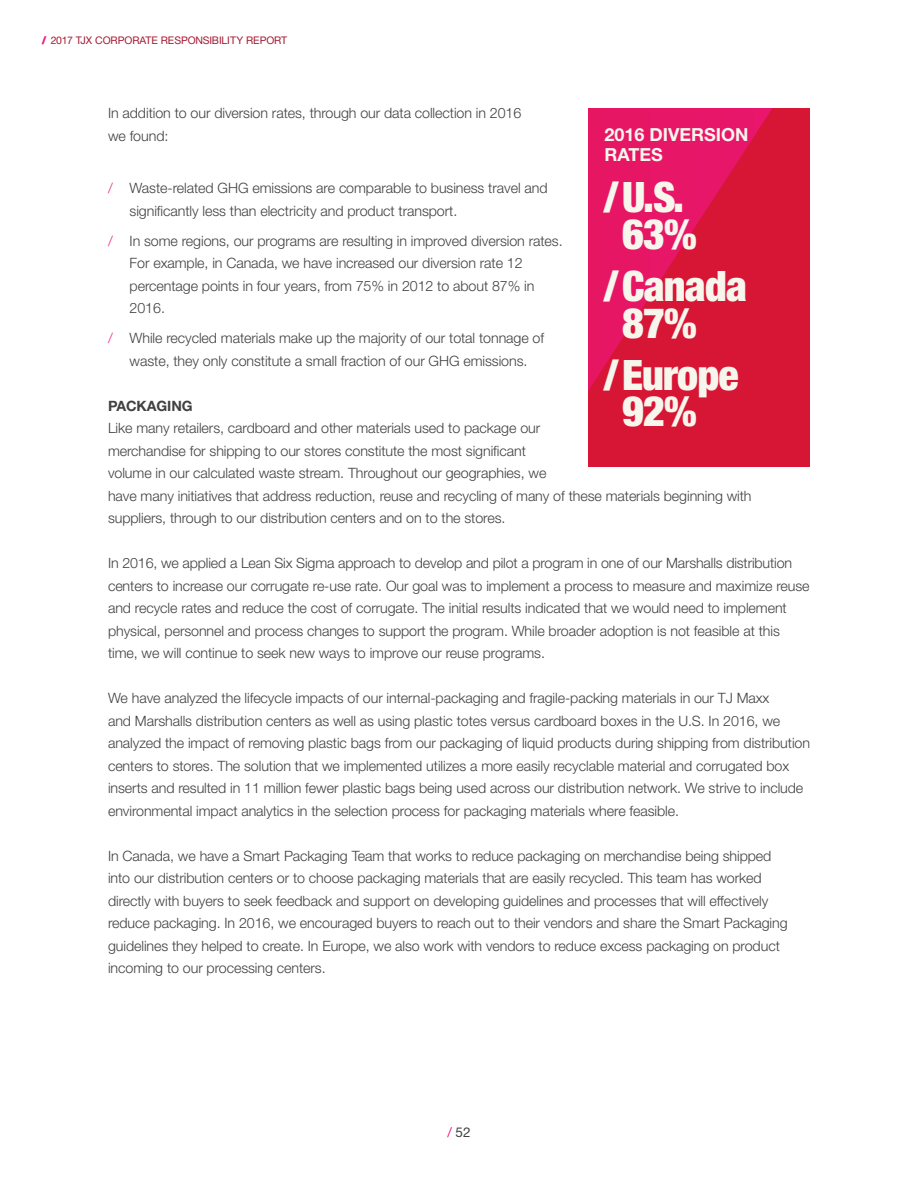
<style>
.page{position:relative;width:918px;height:1188px;background:#fff}
.page>*{position:absolute;margin:0;border:0;box-sizing:border-box;transform-origin:0 0}
.t1{font:900 condensed 42px/36.6px "Helvetica Neue LT Std";letter-spacing:-.02em;color:#f7f6ed;text-align:center}
.t2{font:700 18px/19.5px "Helvetica Neue LT Std";color:#f7f6ed}
.t3{font:300 14.25px/22.5px "Helvetica Neue LT Std";letter-spacing:-.005em;color:#424041}
.t4{font:700 14.25px "Helvetica Neue LT Std";letter-spacing:-.005em;color:#424041}
.t5{font:13.5px "Helvetica Neue LT Std";color:#424041}
.t6{font:10.5px "Helvetica Neue LT Std";letter-spacing:-.015em;color:#a51a33}
.s1{font-weight:900;font-stretch:expanded;color:#ee177a}
.s2{color:#ee177a}
</style>
<div class="page">
<div style="left:588px;top:108px;width:222px;height:359px;background:#d71535"></div>
<svg style="left:588px;top:108px;width:185px;height:283px"></svg>
<p class="t6" style="left:42px;top:34px;width:247px"><span class="s1">/</span> 2017 TJX CORPORATE RESPONSIBILITY REPORT</p>
<p class="t3" style="left:108px;top:102px;width:415px">In addition to our diversion rates, through our data collection in 2016 we found:</p>
<p class="t2" style="left:604px;top:125px;width:146px">2016 DIVERSION<br>RATES</p>
<h1 class="t1" style="left:604px;top:178px;width:94px">/U.S.<br>63%</h1>
<h1 class="t1" style="left:622px;top:267px;width:127px;text-align:left;text-indent:-18px">/Canada<br>87%</h1>
<h1 class="t1" style="left:604px;top:356px;width:136px">/Europe<br>92%</h1>
<p class="t3" style="left:130px;top:177px;width:420px;text-indent:-22px"><span class="s2">/</span> Waste-related GHG emissions are comparable to business travel and significantly less than electricity and product transport.</p>
<p class="t3" style="left:130px;top:229px;width:435px;text-indent:-22px"><span class="s2">/</span> In some regions, our programs are resulting in improved diversion rates.<br>For example, in Canada, we have increased our diversion rate 12 percentage points in four years, from 75% in 2012 to about 87% in 2016.</p>
<p class="t3" style="left:108px;top:327px;width:438px;text-align:center"><span class="s2">/</span> While recycled materials make up the majority of our total tonnage of waste, they only constitute a small fraction of our GHG emissions.</p>
<p class="t4" style="left:108px;top:397px;width:86px">PACKAGING</p>
<p class="t3" style="left:108px;top:417px;width:645px">Like many retailers, cardboard and other materials used to package our<br>merchandise for shipping to our stores constitute the most significant<br>volume in our calculated waste stream. Throughout our geographies, we<br>have many initiatives that address reduction, reuse and recycling of many of these materials beginning with suppliers, through to our distribution centers and on to the stores.</p>
<p class="t3" style="left:108px;top:552px;width:703px">In 2016, we applied a Lean Six Sigma approach to develop and pilot a program in one of our Marshalls distribution centers to increase our corrugate re-use rate. Our goal was to implement a process to measure and maximize reuse and recycle rates and reduce the cost of corrugate. The initial results indicated that we would need to implement physical, personnel and process changes to support the program. While broader adoption is not feasible at this time, we will continue to seek new ways to improve our reuse programs.</p>
<p class="t3" style="left:108px;top:687px;width:704px">We have analyzed the lifecycle impacts of our internal-packaging and fragile-packing materials in our TJ Maxx<br>and Marshalls distribution centers as well as using plastic totes versus cardboard boxes in the U.S. In 2016, we analyzed the impact of removing plastic bags from our packaging of liquid products during shipping from distribution centers to stores. The solution that we implemented utilizes a more easily recyclable material and corrugated box inserts and resulted in 11 million fewer plastic bags being used across our distribution network. We strive to include environmental impact analytics in the selection process for packaging materials where feasible.</p>
<p class="t3" style="left:108px;top:844px;width:681px">In Canada, we have a Smart Packaging Team that works to reduce packaging on merchandise being shipped into our distribution centers or to choose packaging materials that are easily recycled. This team has worked directly with buyers to seek feedback and support on developing guidelines and processes that will effectively reduce packaging. In 2016, we encouraged buyers to reach out to their vendors and share the Smart Packaging guidelines they helped to create. In Europe, we also work with vendors to reduce excess packaging on product incoming to our processing centers.</p>
<p class="t5" style="left:447px;top:1124px;width:25px"><span class="s2">/</span> 52</p>
</div>
